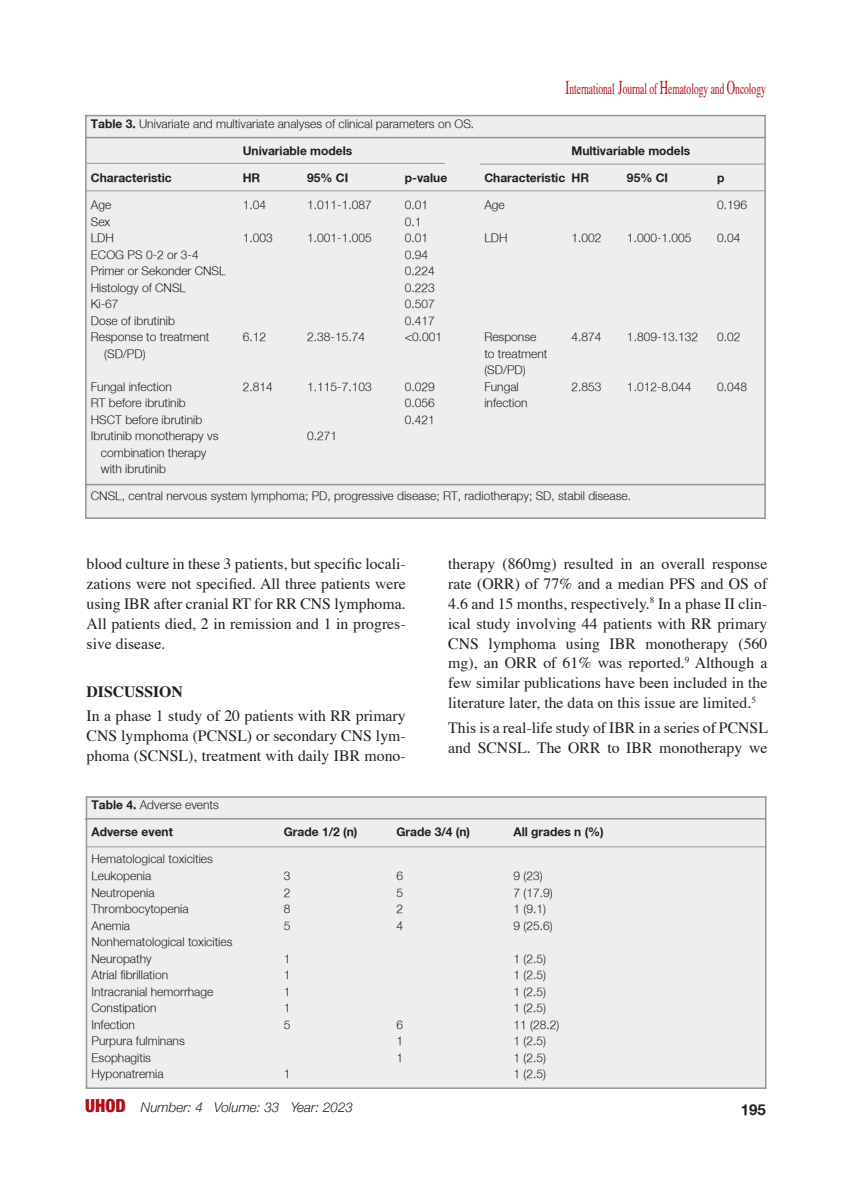
<style>
.page{position:relative;width:851px;height:1191px;background:#fff}
.page>*{position:absolute;margin:0;border:0;box-sizing:border-box;transform-origin:0 0}
.t1{font:15.9px "Times";color:#b00d15;scale:.6 1}
.t2{font:15.75px/20px "Times";color:#231f20;text-align:justify}
.t3{font:700 15.75px "Times";color:#231f20}
.t4{font:700 15px "Helvetica Neu";color:#231f20}
.t5{font:italic 300 13.5px "Helvetica Neue";color:#231f20}
.t6{font:300 12px "Helvetica Neu";color:#231f20}
.t7{font:700 12px "Helvetica Neu";color:#231f20}
.s1{font-size:19.5px}
.s2{font-weight:700}
.s3{font-weight:900;font-style:normal;font-stretch:condensed;font-size:18px;color:#b00d15}
</style>
<div class="page">
<div style="left:86px;top:116px;width:679px;height:402px;background:#eeeeef"></div>
<div style="left:85px;top:115px;width:680px;height:404px;border:2px solid #939598"></div>
<hr style="left:85px;top:137px;width:680px;height:1px;background:#939598">
<hr style="left:85px;top:190px;width:680px;height:1px;background:#939598">
<div style="left:86px;top:797px;width:679px;height:291px;background:#eeeeef"></div>
<div style="left:86px;top:796px;width:680px;height:293px;border:2px solid #939598"></div>
<hr style="left:87px;top:163px;width:357px;height:1px;background:#939598">
<hr style="left:480px;top:164px;width:285px;height:1px;background:#939598">
<hr style="left:85px;top:484px;width:680px;height:1px;background:#939598">
<hr style="left:86px;top:846px;width:680px;height:1px;background:#939598">
<hr style="left:85px;top:818px;width:679px;height:1px;background:#939598">
<h1 class="t1" style="left:565px;top:78px;width:335px"><span class="s1">I</span>nternational <span class="s1">J</span>ournal of <span class="s1">H</span>ematology and <span class="s1">O</span>ncology</h1>
<p class="t6" style="left:91px;top:116px;width:385px"><span class="s2">Table 3.</span> Univariate and multivariate analyses of clinical parameters on OS.</p>
<p class="t7" style="left:243px;top:143px;width:111px">Univariable models</p>
<p class="t7" style="left:571px;top:143px;width:120px">Multivariable models</p>
<p class="t7" style="left:91px;top:170px;width:82px">Characteristic</p>
<p class="t7" style="left:243px;top:170px;width:19px">HR</p>
<p class="t7" style="left:307px;top:170px;width:43px">95% CI</p>
<p class="t7" style="left:405px;top:170px;width:44px">p-value</p>
<p class="t7" style="left:484px;top:170px;width:106px">Characteristic HR</p>
<p class="t7" style="left:627px;top:170px;width:43px">95% CI</p>
<p class="t7" style="left:717px;top:170px;width:9px">p</p>
<p class="t6" style="left:91px;top:197px;width:22px">Age</p>
<p class="t6" style="left:243px;top:197px;width:25px">1.04</p>
<p class="t6" style="left:307px;top:197px;width:66px">1.011-1.087</p>
<p class="t6" style="left:405px;top:197px;width:25px">0.01</p>
<p class="t6" style="left:484px;top:197px;width:22px">Age</p>
<p class="t6" style="left:717px;top:197px;width:32px">0.196</p>
<p class="t6" style="left:91px;top:214px;width:21px">Sex</p>
<p class="t6" style="left:405px;top:214px;width:18px">0.1</p>
<p class="t6" style="left:91px;top:230px;width:25px">LDH</p>
<p class="t6" style="left:243px;top:230px;width:32px">1.003</p>
<p class="t6" style="left:307px;top:230px;width:66px">1.001-1.005</p>
<p class="t6" style="left:405px;top:230px;width:25px">0.01</p>
<p class="t6" style="left:484px;top:230px;width:25px">LDH</p>
<p class="t6" style="left:571px;top:230px;width:32px">1.002</p>
<p class="t6" style="left:627px;top:230px;width:66px">1.000-1.005</p>
<p class="t6" style="left:717px;top:230px;width:25px">0.04</p>
<p class="t6" style="left:91px;top:247px;width:109px">ECOG PS 0-2 or 3-4</p>
<p class="t6" style="left:405px;top:247px;width:25px">0.94</p>
<p class="t6" style="left:91px;top:263px;width:136px">Primer or Sekonder CNSL</p>
<p class="t6" style="left:405px;top:263px;width:32px">0.224</p>
<p class="t6" style="left:91px;top:280px;width:97px">Histology of CNSL</p>
<p class="t6" style="left:405px;top:280px;width:32px">0.223</p>
<p class="t6" style="left:91px;top:296px;width:29px">Ki-67</p>
<p class="t6" style="left:405px;top:296px;width:32px">0.507</p>
<p class="t6" style="left:91px;top:313px;width:86px">Dose of ibrutinib</p>
<p class="t6" style="left:405px;top:313px;width:32px">0.417</p>
<p class="t6" style="left:91px;top:329px;width:120px">Response to treatment</p>
<p class="t6" style="left:243px;top:329px;width:25px">6.12</p>
<p class="t6" style="left:307px;top:329px;width:59px">2.38-15.74</p>
<p class="t6" style="left:405px;top:329px;width:39px">&lt;0.001</p>
<p class="t6" style="left:484px;top:329px;width:54px">Response</p>
<p class="t6" style="left:571px;top:329px;width:32px">4.874</p>
<p class="t6" style="left:627px;top:329px;width:73px">1.809-13.132</p>
<p class="t6" style="left:717px;top:329px;width:25px">0.02</p>
<p class="t6" style="left:104px;top:346px;width:43px">(SD/PD)</p>
<p class="t6" style="left:484px;top:346px;width:65px">to treatment</p>
<p class="t6" style="left:484px;top:362px;width:43px">(SD/PD)</p>
<p class="t6" style="left:91px;top:379px;width:82px">Fungal infection</p>
<p class="t6" style="left:243px;top:379px;width:32px">2.814</p>
<p class="t6" style="left:307px;top:379px;width:66px">1.115-7.103</p>
<p class="t6" style="left:405px;top:379px;width:32px">0.029</p>
<p class="t6" style="left:484px;top:379px;width:36px">Fungal</p>
<p class="t6" style="left:571px;top:379px;width:32px">2.853</p>
<p class="t6" style="left:627px;top:379px;width:66px">1.012-8.044</p>
<p class="t6" style="left:717px;top:379px;width:32px">0.048</p>
<p class="t6" style="left:91px;top:395px;width:96px">RT before ibrutinib</p>
<p class="t6" style="left:405px;top:395px;width:32px">0.056</p>
<p class="t6" style="left:484px;top:395px;width:45px">infection</p>
<p class="t6" style="left:91px;top:412px;width:113px">HSCT before ibrutinib</p>
<p class="t6" style="left:405px;top:412px;width:32px">0.421</p>
<p class="t6" style="left:91px;top:428px;width:129px">Ibrutinib monotherapy vs</p>
<p class="t6" style="left:307px;top:428px;width:32px">0.271</p>
<p class="t6" style="left:101px;top:445px;width:107px">combination therapy</p>
<p class="t6" style="left:101px;top:461px;width:67px">with ibrutinib</p>
<p class="t6" style="left:91px;top:488px;width:541px">CNSL, central nervous system lymphoma; PD, progressive disease; RT, radiotherapy; SD, stabil disease.</p>
<p class="t2" style="left:87px;top:554px;width:320px">blood culture in these 3 patients, but specific locali&shy;zations were not specified. All three patients were using IBR after cranial RT for RR CNS lymphoma.<br>All patients died, 2 in remission and 1 in progres&shy;sive disease.</p>
<p class="t3" style="left:87px;top:681px;width:98px">DISCUSSION</p>
<p class="t2" style="left:87px;top:707px;width:320px">In a phase 1 study of 20 patients with RR primary CNS lymphoma (PCNSL) or secondary CNS lym&shy;phoma (SCNSL), treatment with daily IBR mono-</p>
<p class="t2" style="left:448px;top:554px;width:320px">therapy (860mg) resulted in an overall response rate (ORR) of 77% and a median PFS and OS of 4.6 and 15 months, respectively.<sup>8</sup> In a phase II clin&shy;ical study involving 44 patients with RR primary CNS lymphoma using IBR monotherapy (560 mg), an ORR of 61% was reported.<sup>9</sup> Although a few similar publications have been included in the literature later, the data on this issue are limited.<sup>5</sup></p>
<p class="t2" style="left:448px;top:718px;width:321px">This is a real-life study of IBR in a series of PCNSL and SCNSL. The ORR to IBR monotherapy we</p>
<p class="t6" style="left:91px;top:798px;width:129px"><span class="s2">Table 4.</span> Adverse events</p>
<p class="t7" style="left:91px;top:824px;width:83px">Adverse event</p>
<p class="t7" style="left:284px;top:824px;width:75px">Grade 1/2 (n)</p>
<p class="t7" style="left:396px;top:824px;width:75px">Grade 3/4 (n)</p>
<p class="t7" style="left:513px;top:824px;width:92px">All grades n (%)</p>
<p class="t6" style="left:91px;top:852px;width:123px">Hematological toxicities</p>
<p class="t6" style="left:91px;top:868px;width:61px">Leukopenia</p>
<p class="t6" style="left:284px;top:868px;width:8px">3</p>
<p class="t6" style="left:396px;top:868px;width:8px">6</p>
<p class="t6" style="left:513px;top:868px;width:31px">9 (23)</p>
<p class="t6" style="left:91px;top:885px;width:65px">Neutropenia</p>
<p class="t6" style="left:284px;top:885px;width:8px">2</p>
<p class="t6" style="left:396px;top:885px;width:8px">5</p>
<p class="t6" style="left:513px;top:885px;width:41px">7 (17.9)</p>
<p class="t6" style="left:91px;top:901px;width:99px">Thrombocytopenia</p>
<p class="t6" style="left:284px;top:901px;width:8px">8</p>
<p class="t6" style="left:396px;top:901px;width:8px">2</p>
<p class="t6" style="left:513px;top:901px;width:34px">1 (9.1)</p>
<p class="t6" style="left:91px;top:918px;width:40px">Anemia</p>
<p class="t6" style="left:284px;top:918px;width:8px">5</p>
<p class="t6" style="left:396px;top:918px;width:8px">4</p>
<p class="t6" style="left:513px;top:918px;width:41px">9 (25.6)</p>
<p class="t6" style="left:91px;top:934px;width:142px">Nonhematological toxicities</p>
<p class="t6" style="left:91px;top:951px;width:62px">Neuropathy</p>
<p class="t6" style="left:284px;top:951px;width:8px">1</p>
<p class="t6" style="left:513px;top:951px;width:34px">1 (2.5)</p>
<p class="t6" style="left:91px;top:967px;width:78px">Atrial fibrillation</p>
<p class="t6" style="left:284px;top:967px;width:8px">1</p>
<p class="t6" style="left:513px;top:967px;width:34px">1 (2.5)</p>
<p class="t6" style="left:91px;top:984px;width:123px">Intracranial hemorrhage</p>
<p class="t6" style="left:284px;top:984px;width:8px">1</p>
<p class="t6" style="left:513px;top:984px;width:34px">1 (2.5)</p>
<p class="t6" style="left:91px;top:1000px;width:67px">Constipation</p>
<p class="t6" style="left:284px;top:1000px;width:8px">1</p>
<p class="t6" style="left:513px;top:1000px;width:34px">1 (2.5)</p>
<p class="t6" style="left:91px;top:1017px;width:45px">Infection</p>
<p class="t6" style="left:284px;top:1017px;width:8px">5</p>
<p class="t6" style="left:396px;top:1017px;width:8px">6</p>
<p class="t6" style="left:513px;top:1017px;width:47px">11 (28.2)</p>
<p class="t6" style="left:91px;top:1033px;width:95px">Purpura fulminans</p>
<p class="t6" style="left:396px;top:1033px;width:8px">1</p>
<p class="t6" style="left:513px;top:1033px;width:34px">1 (2.5)</p>
<p class="t6" style="left:91px;top:1050px;width:61px">Esophagitis</p>
<p class="t6" style="left:396px;top:1050px;width:8px">1</p>
<p class="t6" style="left:513px;top:1050px;width:34px">1 (2.5)</p>
<p class="t6" style="left:91px;top:1066px;width:74px">Hyponatremia</p>
<p class="t6" style="left:284px;top:1066px;width:8px">1</p>
<p class="t6" style="left:513px;top:1066px;width:34px">1 (2.5)</p>
<p class="t5" style="left:85px;top:1096px;width:269px"><span class="s3">UHOD</span> Number: 4 Volume: 33 Year: 2023</p>
<p class="t4" style="left:740px;top:1100px;width:27px">195</p>
</div>
